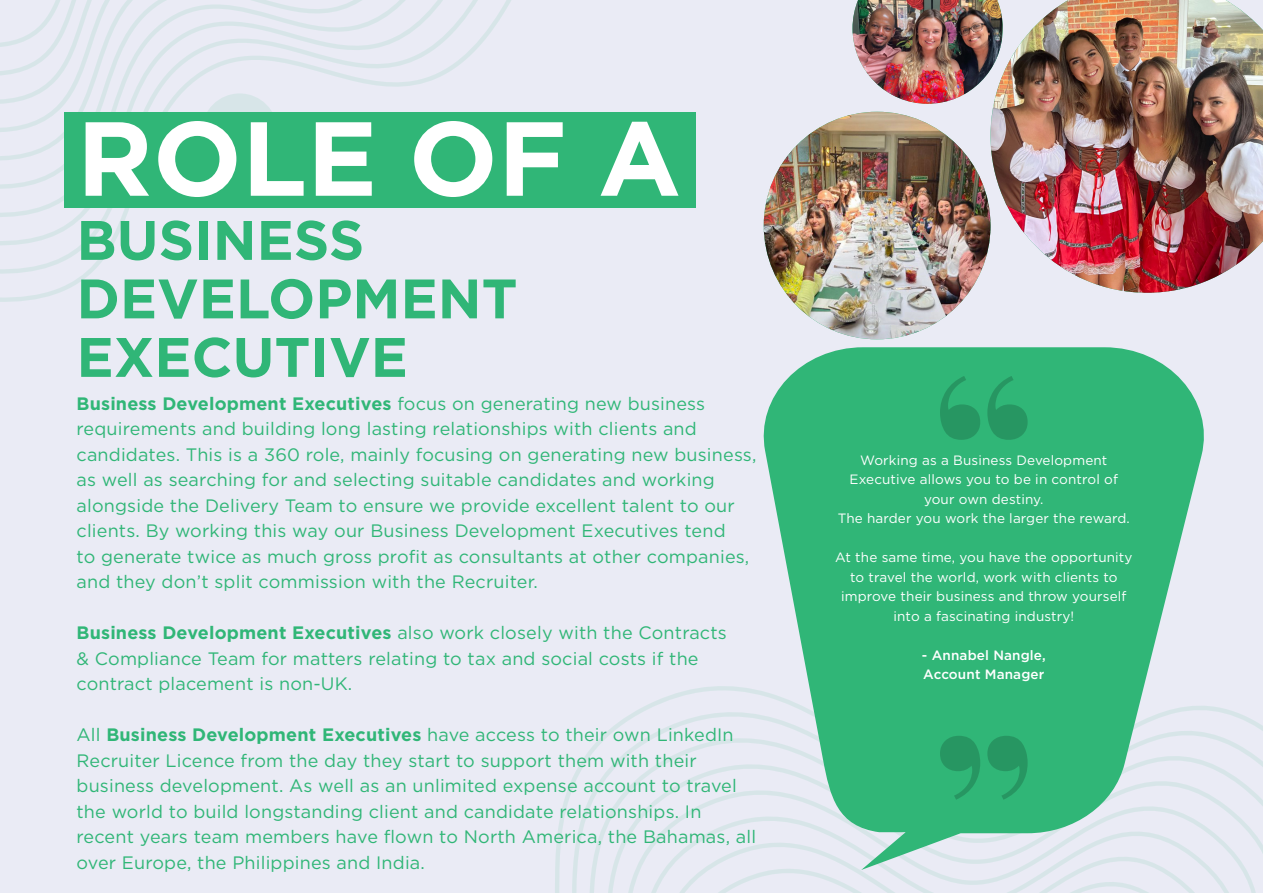
<style>
.page{position:relative;width:1263px;height:893px;background:#eaebf5}
.page>*{position:absolute;margin:0;border:0;box-sizing:border-box;transform-origin:0 0}
.t1{font:700 105px "Gotham";color:#fff}
.t2{font:700 55.5px "Gotham";color:#30b677}
.t3{font:18px/25.5px "Gotham";letter-spacing:.01em;color:#30b677}
.t4{font:13.5px/19.5px "Gotham";letter-spacing:.01em;color:#fff;text-align:center}
.t5{font:500 13.5px "Gotham";letter-spacing:.01em;color:#fff}
.s1{font-weight:700}
</style>
<div class="page">
<svg style="left:0;top:0;width:563px;height:302px"></svg>
<div style="left:202px;top:93px;width:76px;height:76px;background:#d7e5e8;border-radius:50%"></div>
<svg style="left:763px;top:347px;width:441px;height:331px;background:#45bc85"></svg>
<svg style="left:555px;top:678px;width:708px;height:215px"></svg>
<svg style="left:940px;top:376px;width:88px;height:64px;background:#2ba66c"></svg>
<svg style="left:940px;top:694px;width:88px;height:106px;background:#2dac70"></svg>
<div style="left:64px;top:112px;width:631px;height:95px;background:#30b677"></div>
<img style="left:990px;top:0;width:273px;height:293px">
<img style="left:764px;top:112px;width:226px;height:227px;border-radius:114px">
<img style="left:852px;top:0;width:151px;height:104px">
<p class="t1" style="left:77px;top:89px;width:606px">ROLE OF A</p>
<p class="t2" style="left:77px;top:203px;width:289px">BUSINESS</p>
<p class="t2" style="left:77px;top:262px;width:442px">DEVELOPMENT</p>
<p class="t2" style="left:77px;top:320px;width:333px">EXECUTIVE</p>
<p class="t3" style="left:77px;top:390px;width:681px"><span class="s1">Business Development Executives</span> focus on generating new business requirements and building long lasting relationships with clients and candidates. This is a 360 role, mainly focusing on generating new business, as well as searching for and selecting suitable candidates and working alongside the Delivery Team to ensure we provide excellent talent to our clients. By working this way our Business Development Executives tend<br>to generate twice as much gross profit as consultants at other companies, and they don’t split commission with the Recruiter.</p>
<p class="t3" style="left:77px;top:620px;width:652px"><span class="s1">Business Development Executives</span> also work closely with the Contracts &amp; Compliance Team for matters relating to tax and social costs if the contract placement is non-UK.</p>
<p class="t3" style="left:77px;top:722px;width:681px">All <span class="s1">Business Development Executives</span> have access to their own LinkedIn Recruiter Licence from the day they start to support them with their business development. As well as an unlimited expense account to travel the world to build longstanding client and candidate relationships. In recent years team members have flown to North America, the Bahamas, all over Europe, the Philippines and India.</p>
<p class="t4" style="left:850px;top:450px;width:270px">Working as a Business Development<br>Executive allows you to be in control of your own destiny.</p>
<p class="t4" style="left:838px;top:508px;width:294px">The harder you work the larger the reward.</p>
<p class="t4" style="left:835px;top:547px;width:299px">At the same time, you have the opportunity to travel the world, work with clients to improve their business and throw yourself into a fascinating industry!</p>
<p class="t5" style="left:922px;top:646px;width:125px">- Annabel Nangle,</p>
<p class="t5" style="left:923px;top:665px;width:123px">Account Manager</p>
</div>
